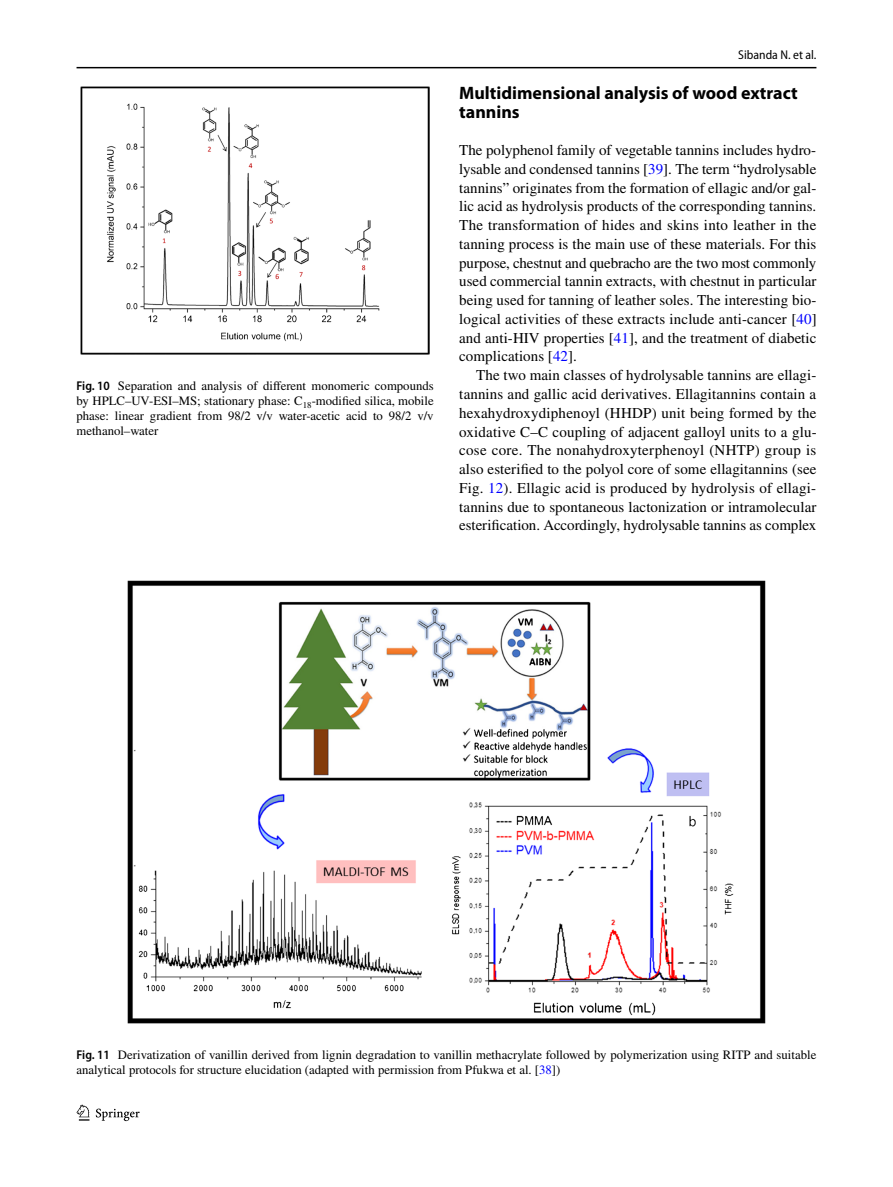
<style>
.page{position:relative;width:893px;height:1187px;background:#fff}
.page>*{position:absolute;margin:0;border:0;box-sizing:border-box;transform-origin:0 0}
.t1{font:700 18px/18.8px "Myriad Pro";color:#000}
.t2{font:15px/18.8px "STIX";color:#000;text-align:justify}
.t3{font:12.75px/15px "STIX";color:#000;text-align:justify}
.t4{font:semi-condensed 12.75px "Myriad Pro";color:#000}
.s1{font-family:"Myriad Pro";font-weight:600;font-stretch:semi-condensed}
.s2{color:#00f}
</style>
<div class="page">
<hr style="left:77px;top:67px;width:739px;height:1px;background:#000">
<svg style="left:77px;top:1104px;width:12px;height:16px"></svg>
<svg style="left:96px;top:1108px;width:44px;height:12px"></svg>
<img style="left:81px;top:87px;width:348px;height:268px">
<img style="left:128px;top:580px;width:637px;height:443px">
<p class="t3" style="left:77px;top:379px;width:359px"><span class="s1">Fig. 10</span> Separation and analysis of different monomeric compounds by HPLC–UV-ESI–MS; stationary phase: C<sub>18</sub>-modified silica, mobile phase: linear gradient from 98/2 v/v water-acetic acid to 98/2 v/v methanol–water</p>
<p class="t4" style="left:738px;top:48px;width:80px">Sibanda N. et al.</p>
<p class="t1" style="left:459px;top:83px;width:340px">Multidimensional analysis of wood extract tannins</p>
<p class="t2" style="left:459px;top:142px;width:359px">The polyphenol family of vegetable tannins includes hydro&shy;lysable and condensed tannins [<span class="s2">39</span>]. The term “hydrolysable tannins” originates from the formation of ellagic and/or gal&shy;lic acid as hydrolysis products of the corresponding tannins.<br>The transformation of hides and skins into leather in the tanning process is the main use of these materials. For this purpose, chestnut and quebracho are the two most commonly used commercial tannin extracts, with chestnut in particular being used for tanning of leather soles. The interesting bio&shy;logical activities of these extracts include anti-cancer [<span class="s2">40</span>] and anti-HIV properties [<span class="s2">41</span>], and the treatment of diabetic complications [<span class="s2">42</span>].</p>
<p class="t2" style="left:459px;top:367px;width:359px;text-indent:17px">The two main classes of hydrolysable tannins are ellagi&shy;tannins and gallic acid derivatives. Ellagitannins contain a hexahydroxydiphenoyl (HHDP) unit being formed by the oxidative C–C coupling of adjacent galloyl units to a glu&shy;cose core. The nonahydroxyterphenoyl (NHTP) group is also esterified to the polyol core of some ellagitannins (see Fig. <span class="s2">12</span>). Ellagic acid is produced by hydrolysis of ellagi&shy;tannins due to spontaneous lactonization or intramolecular esterification. Accordingly, hydrolysable tannins as complex</p>
<p class="t3" style="left:77px;top:1047px;width:741px"><span class="s1">Fig. 11</span> Derivatization of vanillin derived from lignin degradation to vanillin methacrylate followed by polymerization using RITP and suitable analytical protocols for structure elucidation (adapted with permission from Pfukwa et al. [<span class="s2">38</span>])</p>
</div>
